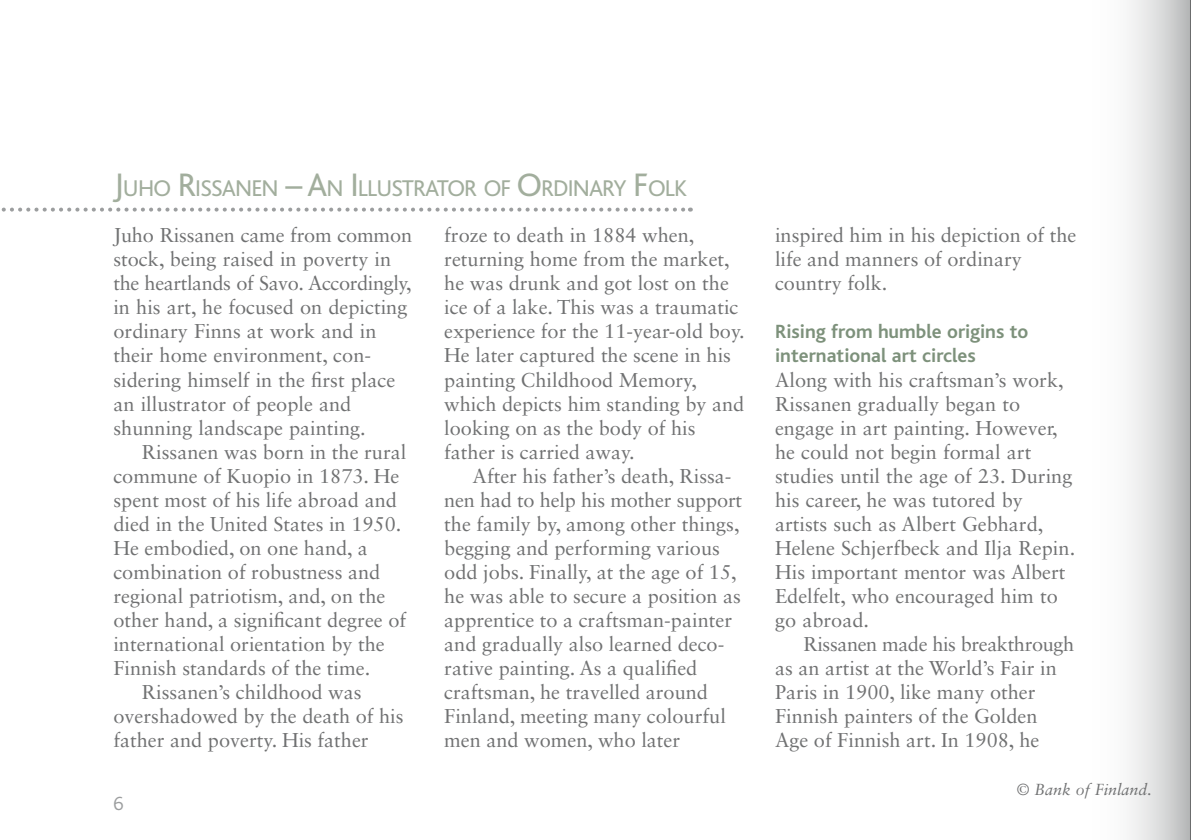
<style>
.page{position:relative;width:1191px;height:840px;background:#fff}
.page>*{position:absolute;margin:0;border:0;box-sizing:border-box;transform-origin:0 0}
.otsikko_V{font:23.8px "Bliss";letter-spacing:-.035em;color:#a2ae9d}
.leipis{font:20px/24px "Sabon LT Std";color:#707172}
.leipisEka{font:20px/24px "Sabon LT Std";color:#707172}
.otsikko_vali{font:700 20px/24px "Bliss";color:#7d917b}
.t1{font:300 20px "Bliss";color:#9c9e9f}
.kuvateksti{font:italic 16px "Sabon LT Std";color:#707172}
.s1{font-size:34px}
</style>
<div class="page">
<svg style="left:1129px;top:0;width:61px;height:839px"></svg>
<hr style="left:1190px;top:0;width:1px;height:839px;background:#000">
<svg style="left:1px;top:207px;width:690px;height:4px"></svg>
<p class="otsikko_V" style="left:113px;top:176px;width:575px"><span class="s1">J</span>UHO <span class="s1">R</span>ISSANEN <span class="s1">– A</span>N <span class="s1">I</span> LLUSTRATOR OF <span class="s1">O</span>RDINARY <span class="s1">F</span>OLK</p>
<p class="leipisEka" style="left:113px;top:223px;width:300px">Juho Rissanen came from common stock, being raised in poverty in the heartlands of Savo. Accordingly, in his art, he focused on depicting ordinary Finns at work and in their home environment, con&shy;sidering himself in the first place an illustrator of people and shunning landscape painting.</p>
<p class="leipis" style="left:113px;top:439px;width:294px;text-indent:28px">Rissanen was born in the rural commune of Kuopio in 1873. He spent most of his life abroad and died in the United States in 1950.<br>He embodied, on one hand, a combination of robustness and regional patriotism, and, on the other hand, a significant degree of international orientation by the<br>Finnish standards of the time.</p>
<p class="leipis" style="left:113px;top:679px;width:292px;text-indent:28px">Rissanen’s childhood was overshadowed by the death of his father and poverty. His father</p>
<p class="t1" style="left:113px;top:792px;width:12px">6</p>
<p class="leipis" style="left:444px;top:223px;width:302px">froze to death in 1884 when, returning home from the market, he was drunk and got lost on the ice of a lake. This was a traumatic experience for the 11-year-old boy.<br>He later captured the scene in his painting Childhood Memory, which depicts him standing by and looking on as the body of his father is carried away.</p>
<p class="leipis" style="left:444px;top:463px;width:299px;text-indent:28px">After his father’s death, Rissa&shy;nen had to help his mother support the family by, among other things, begging and performing various odd jobs. Finally, at the age of 15, he was able to secure a position as apprentice to a craftsman-painter and gradually also learned deco&shy;rative painting. As a qualified craftsman, he travelled around<br>Finland, meeting many colourful men and women, who later</p>
<p class="leipis" style="left:775px;top:223px;width:303px">inspired him in his depiction of the life and manners of ordinary country folk.</p>
<p class="otsikko_vali" style="left:775px;top:320px;width:255px">Rising from humble origins to international art circles</p>
<p class="leipisEka" style="left:775px;top:367px;width:302px">Along with his craftsman’s work,<br>Rissanen gradually began to engage in art painting. However, he could not begin formal art studies until the age of 23. During his career, he was tutored by artists such as Albert Gebhard,<br>Helene Schjerfbeck and Ilja Repin.<br>His important mentor was Albert<br>Edelfelt, who encouraged him to go abroad.</p>
<p class="leipis" style="left:775px;top:631px;width:301px;text-indent:28px">Rissanen made his breakthrough as an artist at the World’s Fair in<br>Paris in 1900, like many other<br>Finnish painters of the Golden<br>Age of Finnish art. In 1908, he</p>
<p class="kuvateksti" style="left:1016px;top:779px;width:137px">© Bank of Finland.</p>
</div>
